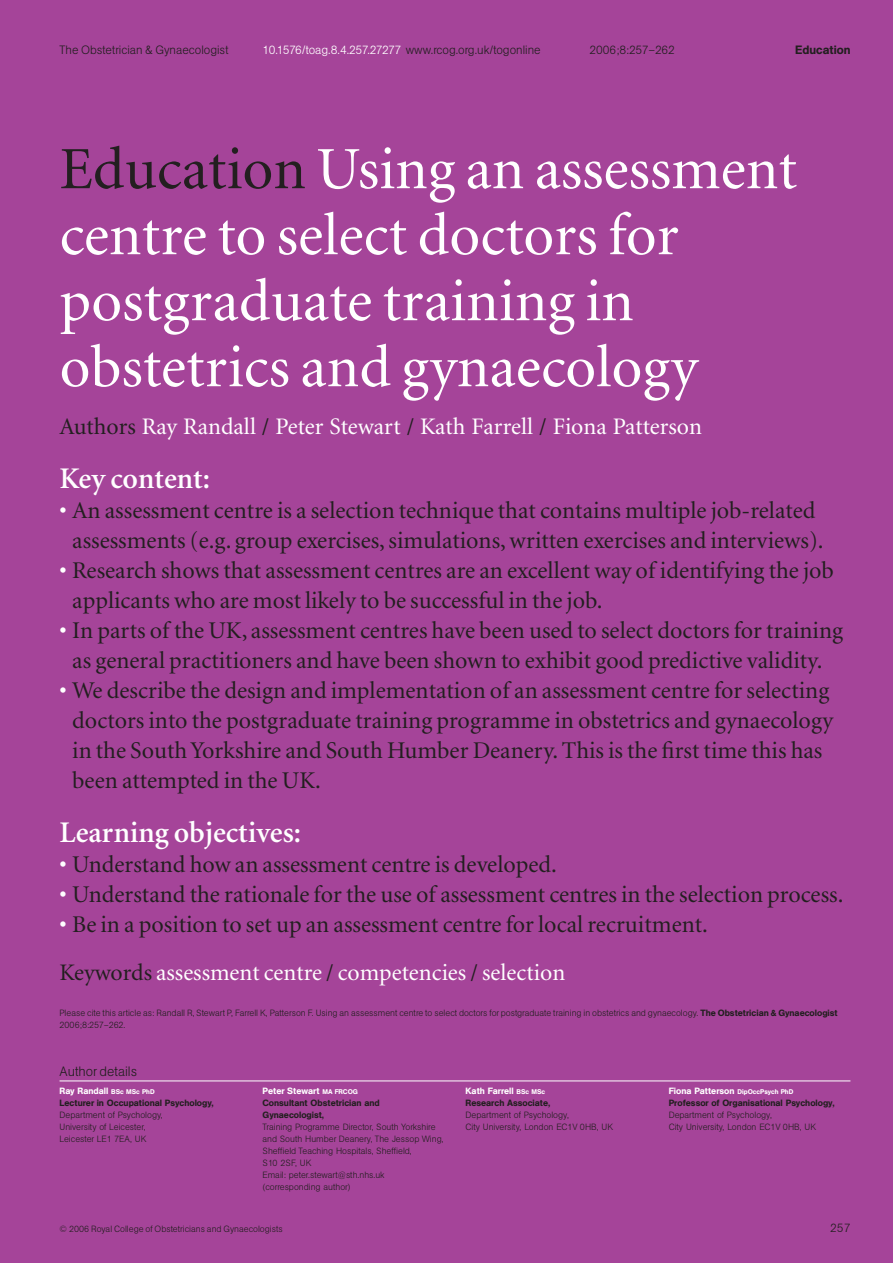
<style>
.page{position:relative;width:893px;height:1263px;background:#a54499}
.page>*{position:absolute;margin:0;border:0;box-sizing:border-box;transform-origin:0 0}
.t1{font:60px/66px "Minion";color:#fff}
.t2{font:600 30px "Minion";color:#fff}
.t3{font:24px/30px "Minion";color:#231f20;text-align:center}
.t4{font:23.7px "Minion";color:#fff}
.t5{font:300 13.5px "AG Book BQ";color:#231f20}
.t6{font:300 12px "AG Book BQ";color:#fff}
.t7{font:300 12px "AG Book BQ";color:#231f20}
.t8{font:300 12px "AG Book BQ";letter-spacing:-.02em;color:#231f20}
.t9{font:500 12px "AG Book BQ";color:#231f20}
.t10{font:300 9px/12px "AG Book BQ";color:#231f20}
.t11{font:500 9px/12px "AG Book BQ";color:#231f20}
.s1{color:#231f20}
.s2{font-weight:600;color:#fff}
.s3{font-weight:500}
.s4{color:#fff}
.s5{font-size:6.75px;color:#fff}
</style>
<div class="page">
<p class="t7" style="left:60px;top:45px;width:171px">The Obstetrician &amp; Gynaecologist</p>
<p class="t6" style="left:263px;top:45px;width:280px">10.1576/toag.8.4.257.27277 <span class="s1">www.rcog.org.uk/togonline</span></p>
<p class="t8" style="left:589px;top:45px;width:87px">2006;8:257–262</p>
<p class="t9" style="left:795px;top:45px;width:57px">Education</p>
<h1 class="t1" style="left:60px;top:141px;width:739px"><span class="s1">Education</span> Using an assessment centre to select doctors for postgraduate training in obstetrics and gynaecology</h1>
<p class="t4" style="left:60px;top:417px;width:644px"><span class="s1">Authors</span> Ray Randall <span class="s1">/</span> Peter Stewart <span class="s1">/</span> Kath Farrell <span class="s1">/</span> Fiona Patterson</p>
<p class="t2" style="left:60px;top:467px;width:152px">Key content:</p>
<p class="t3" style="left:60px;top:498px;width:766px"><span class="s2">•</span> An assessment centre is a selection technique that contains multiple job-related assessments (e.g. group exercises, simulations, written exercises and interviews).</p>
<p class="t3" style="left:72px;top:558px;width:763px;text-align:left;text-indent:-13px"><span class="s2">•</span> Research shows that assessment centres are an excellent way of identifying the job applicants who are most likely to be successful in the job.</p>
<p class="t3" style="left:60px;top:618px;width:785px"><span class="s2">•</span> In parts of the UK, assessment centres have been used to select doctors for training as general practitioners and have been shown to exhibit good predictive validity.</p>
<p class="t3" style="left:72px;top:678px;width:762px;text-align:left;text-indent:-13px"><span class="s2">•</span> We describe the design and implementation of an assessment centre for selecting doctors into the postgraduate training programme in obstetrics and gynaecology in the South Yorkshire and South Humber Deanery. This is the first time this has been attempted in the UK.</p>
<p class="t2" style="left:60px;top:821px;width:243px">Learning objectives:</p>
<p class="t3" style="left:60px;top:852px;width:499px"><span class="s2">•</span> Understand how an assessment centre is developed.</p>
<p class="t3" style="left:60px;top:882px;width:785px"><span class="s2">•</span> Understand the rationale for the use of assessment centres in the selection process.</p>
<p class="t3" style="left:60px;top:912px;width:650px"><span class="s2">•</span> Be in a position to set up an assessment centre for local recruitment.</p>
<p class="t4" style="left:60px;top:963px;width:507px"><span class="s1">Keywords</span> assessment centre <span class="s1">/</span> competencies <span class="s1">/</span> selection</p>
<p class="t10" style="left:60px;top:1008px;width:780px">Please cite this article as: Randall R, Stewart P, Farrell K, Patterson F. Using an assessment centre to select doctors for postgraduate training in obstetrics and gynaecology. <span class="s3">The Obstetrician &amp; Gynaecologist<br></span>2006;8:257–262.</p>
<p class="t5" style="left:60px;top:1066px;width:79px">Author details</p>
<p class="t11" style="left:60px;top:1086px;width:156px"><span class="s4">Ray Randall</span> <span class="s5">BSc MSc PhD<br></span>Lecturer in Occupational Psychology,</p>
<p class="t10" style="left:60px;top:1110px;width:105px">Department of Psychology,<br>University of Leicester,<br>Leicester LE1 7EA, UK</p>
<p class="t11" style="left:263px;top:1086px;width:119px"><span class="s4">Peter Stewart</span> <span class="s5">MA FRCOG<br></span>Consultant Obstetrician and<br>Gynaecologist,</p>
<p class="t10" style="left:263px;top:1122px;width:183px">Training Programme Director, South Yorkshire and South Humber Deanery, The Jessop Wing, Sheffield Teaching Hospitals, Sheffield,<br>S10 2SF, UK<br>Email: peter.stewart@sth.nhs.uk (corresponding author)</p>
<p class="t10" style="left:60px;top:1224px;width:225px">© 2006 Royal College of Obstetricians and Gynaecologists</p>
<p class="t11" style="left:466px;top:1086px;width:86px"><span class="s4">Kath Farrell</span> <span class="s5">BSc MSc<br></span>Research Associate,</p>
<p class="t10" style="left:466px;top:1110px;width:149px">Department of Psychology,<br>City University, London EC1V 0HB, UK</p>
<p class="t11" style="left:669px;top:1086px;width:168px"><span class="s4">Fiona Patterson</span> <span class="s5">DipOccPsych PhD<br></span>Professor of Organisational Psychology,</p>
<p class="t10" style="left:669px;top:1110px;width:149px">Department of Psychology,<br>City University, London EC1V 0HB, UK</p>
<p class="t7" style="left:830px;top:1223px;width:22px">257</p>
</div>
